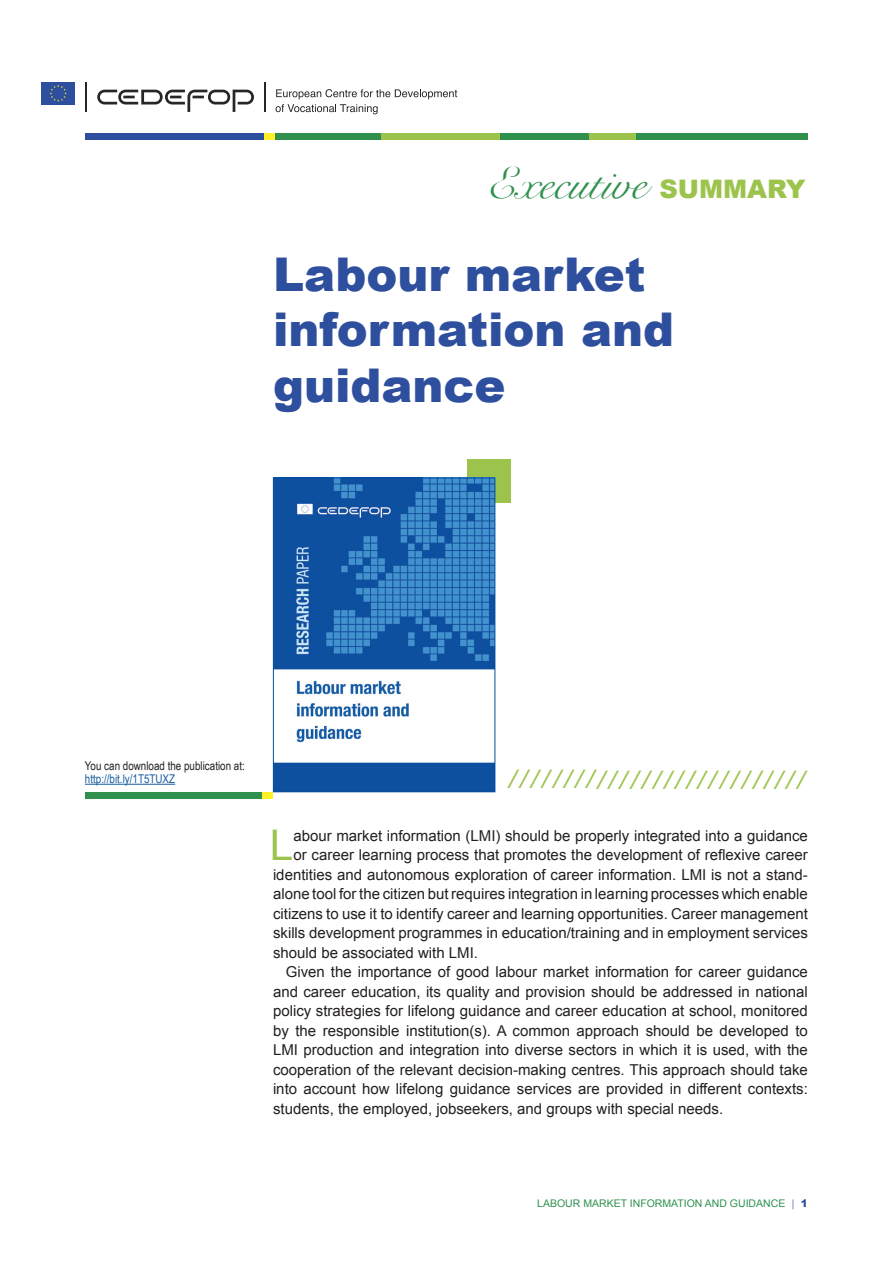
<style>
.page{position:relative;width:893px;height:1263px;background:#fff}
.page>*{position:absolute;margin:0;border:0;box-sizing:border-box;transform-origin:0 0}
.t1{font:900 46.5px/55.8px "Arial";color:#2e4f9e}
.t2{font:45px "Snell Roundhand";color:#30914f}
.Paragraph{font:42.3px "Arial";color:#9cc44d}
.t3{font:italic 25.5px "Arial";color:#9cc44d}
.Paragraph-2{font:15px/19.5px "Arial";color:#231f20;text-align:justify}
.t4{font:12px "Arial Narrow";color:#231f20}
.t5{font:12px "Arial Narrow";color:#175d9e}
.t6{font:10.5px "Arial";color:#30914f}
.t7{font:900 10.5px "Arial";color:#2e4f9e}
.s1{font-family:"Arial";font-weight:900;font-size:25.5px;color:#9cc44d}
.s2{color:#2e4f9e}
</style>
<div class="page">
<div style="left:85px;top:133px;width:179px;height:7px;background:#2e4f9e"></div>
<div style="left:264px;top:133px;width:544px;height:7px;background:#30914f"></div>
<div style="left:264px;top:133px;width:10px;height:7px;background:#fff029"></div>
<div style="left:381px;top:133px;width:119px;height:7px;background:#9cc44d"></div>
<div style="left:590px;top:133px;width:46px;height:7px;background:#9cc44d"></div>
<div style="left:42px;top:82px;width:33px;height:22px;background:#2e4f9e"></div>
<svg style="left:50px;top:85px;width:17px;height:17px"></svg>
<svg style="left:97px;top:90px;width:157px;height:22px"></svg>
<hr style="left:265px;top:82px;width:1px;height:30px;background:#262626">
<hr style="left:86px;top:82px;width:1px;height:30px;background:#262626">
<svg style="left:276px;top:89px;width:181px;height:25px"></svg>
<div style="left:85px;top:792px;width:178px;height:6px;background:#30914f"></div>
<div style="left:263px;top:792px;width:10px;height:6px;background:#fff029"></div>
<hr style="left:85px;top:784px;width:90px;height:1px;background:#175d9e">
<div style="left:467px;top:459px;width:44px;height:44px;background:#9cc44d"></div>
<img style="left:275px;top:480px;width:218px;height:310px">
<div style="left:273px;top:478px;width:222px;height:314px;border:1px solid #034da2"></div>
<p class="t2" style="left:487px;top:148px;width:320px">Executive <span class="s1">SUMMARY</span></p>
<p class="t1" style="left:273px;top:245px;width:403px">Labour market information and guidance</p>
<p class="t4" style="left:85px;top:757px;width:161px">You can download the publication at:</p>
<p class="t5" style="left:85px;top:770px;width:92px">http://bit.ly/1T5TUXZ</p>
<h3 class="t3" style="left:509px;top:763px;width:297px">///////////////////////////</h3>
<p class="Paragraph" style="left:270px;top:818px;width:25px">L</p>
<p class="Paragraph-2" style="left:293px;top:826px;width:516px">abour market information (LMI) should be properly integrated into a guidance</p>
<p class="Paragraph-2" style="left:293px;top:845px;width:516px">or career learning process that promotes the development of reflexive career</p>
<p class="Paragraph-2" style="left:273px;top:865px;width:536px">identities and autonomous exploration of career information. LMI is not a stand-</p>
<p class="Paragraph-2" style="left:273px;top:884px;width:536px">alone tool for the citizen but requires integration in learning processes which enable</p>
<p class="Paragraph-2" style="left:273px;top:904px;width:536px">citizens to use it to identify career and learning opportunities. Career management</p>
<p class="Paragraph-2" style="left:273px;top:923px;width:536px">skills development programmes in education/training and in employment services</p>
<p class="Paragraph-2" style="left:273px;top:943px;width:207px">should be associated with LMI.</p>
<p class="Paragraph-2" style="left:273px;top:962px;width:536px;text-indent:13px">Given the importance of good labour market information for career guidance and career education, its quality and provision should be addressed in national policy strategies for lifelong guidance and career education at school, monitored by the responsible institution(s). A common approach should be developed to LMI production and integration into diverse sectors in which it is used, with the cooperation of the relevant decision-making centres. This approach should take into account how lifelong guidance services are provided in different contexts: students, the employed, jobseekers, and groups with special needs.</p>
<p class="t6" style="left:537px;top:1196px;width:258px">LABOUR MARKET INFORMATION AND GUIDANCE <span class="s2">|</span></p>
<p class="t7" style="left:801px;top:1195px;width:9px">1</p>
</div>
